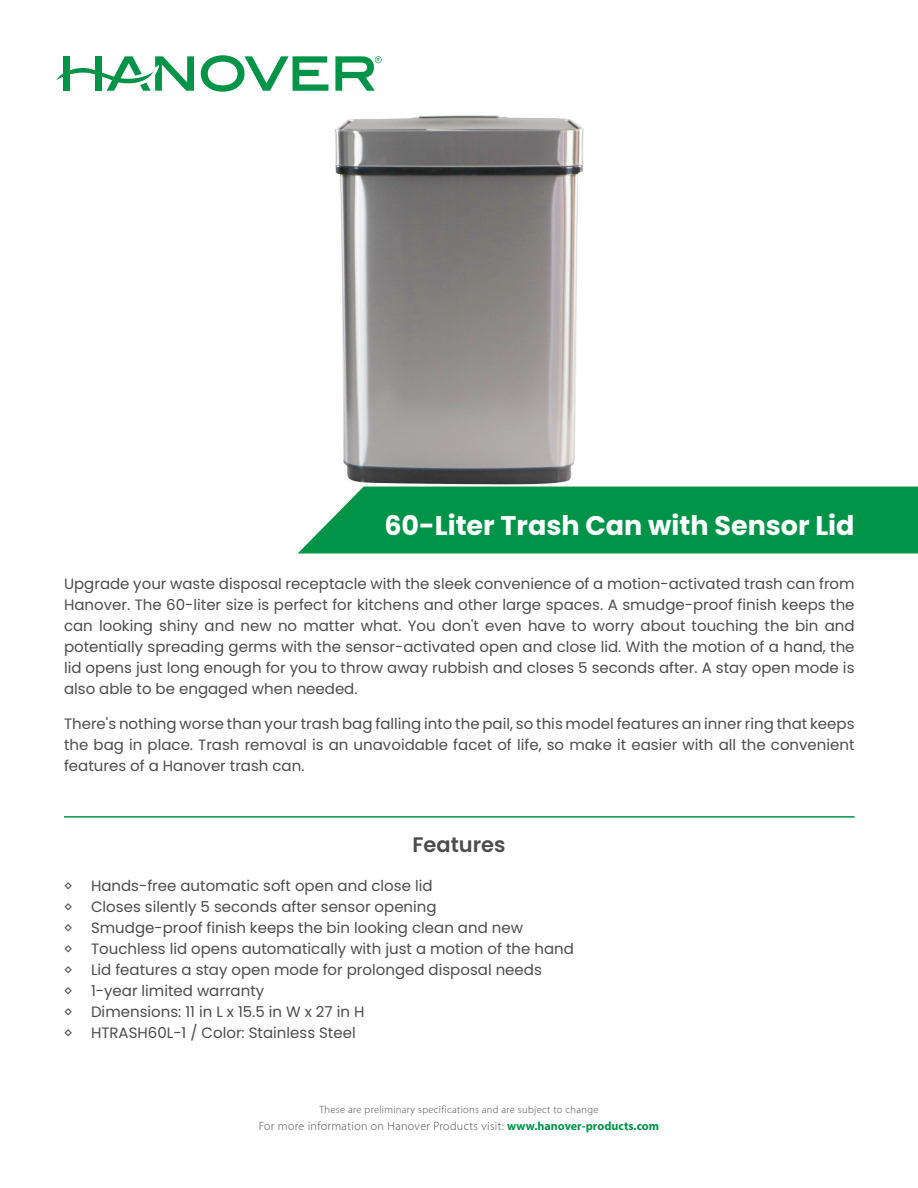
<style>
.page{position:relative;width:918px;height:1188px;background:#fff}
.page>*{position:absolute;margin:0;border:0;box-sizing:border-box;transform-origin:0 0}
.t1{font:700 27px "Poppins";color:#fff}
.t2{font:600 21px "Poppins";color:#4c4c4d}
.t3{font:15px/21px "Poppins";color:#4c4c4d;text-align:justify}
.t4{font:300 12px "Myriad Pro";letter-spacing:.03em;color:#4c4c4d}
.t5{font:300 10.5px "Myriad Pro";letter-spacing:.03em;color:#4c4c4d}
.s1{font-weight:700;color:#009449}
</style>
<div class="page">
<svg style="left:201px;top:55px;width:127px;height:37px"></svg>
<svg style="left:56px;top:56px;width:138px;height:35px"></svg>
<svg style="left:335px;top:56px;width:47px;height:35px"></svg>
<svg style="left:298px;top:487px;width:620px;height:67px;background:#119b55"></svg>
<img style="left:334px;top:115px;width:250px;height:370px">
<hr style="left:64px;top:816px;width:791px;height:2px;background:#009449">
<p class="t1" style="left:384px;top:510px;width:472px">60-Liter Trash Can with Sensor Lid</p>
<p class="t3" style="left:64px;top:573px;width:792px">Upgrade your waste disposal receptacle with the sleek convenience of a motion-activated trash can from Hanover. The 60-liter size is perfect for kitchens and other large spaces. A smudge-proof finish keeps the can looking shiny and new no matter what. You don't even have to worry about touching the bin and potentially spreading germs with the sensor-activated open and close lid. With the motion of a hand, the lid opens just long enough for you to throw away rubbish and closes 5 seconds after. A stay open mode is also able to be engaged when needed.</p>
<p class="t3" style="left:64px;top:713px;width:792px">There's nothing worse than your trash bag falling into the pail, so this model features an inner ring that keeps the bag in place. Trash removal is an unavoidable facet of life, so make it easier with all the convenient features of a Hanover trash can.</p>
<p class="t2" style="left:412px;top:833px;width:95px">Features</p>
<p class="t3" style="left:64px;top:875px;width:370px">◊ Hands-free automatic soft open and close lid</p>
<p class="t3" style="left:64px;top:896px;width:374px">◊ Closes silently 5 seconds after sensor opening</p>
<p class="t3" style="left:64px;top:917px;width:461px">◊ Smudge-proof finish keeps the bin looking clean and new</p>
<p class="t3" style="left:64px;top:938px;width:511px">◊ Touchless lid opens automatically with just a motion of the hand</p>
<p class="t3" style="left:64px;top:959px;width:479px">◊ Lid features a stay open mode for prolonged disposal needs</p>
<p class="t3" style="left:64px;top:980px;width:202px">◊ 1-year limited warranty</p>
<p class="t3" style="left:64px;top:1001px;width:302px">◊ Dimensions: 11 in L x 15.5 in W x 27 in H</p>
<p class="t3" style="left:64px;top:1022px;width:293px">◊ HTRASH60L-1 / Color: Stainless Steel</p>
<p class="t5" style="left:319px;top:1104px;width:281px">These are preliminary specifications and are subject to change</p>
<p class="t4" style="left:259px;top:1119px;width:402px">For more information on Hanover Products visit: <span class="s1">www.hanover-products.com</span></p>
</div>
